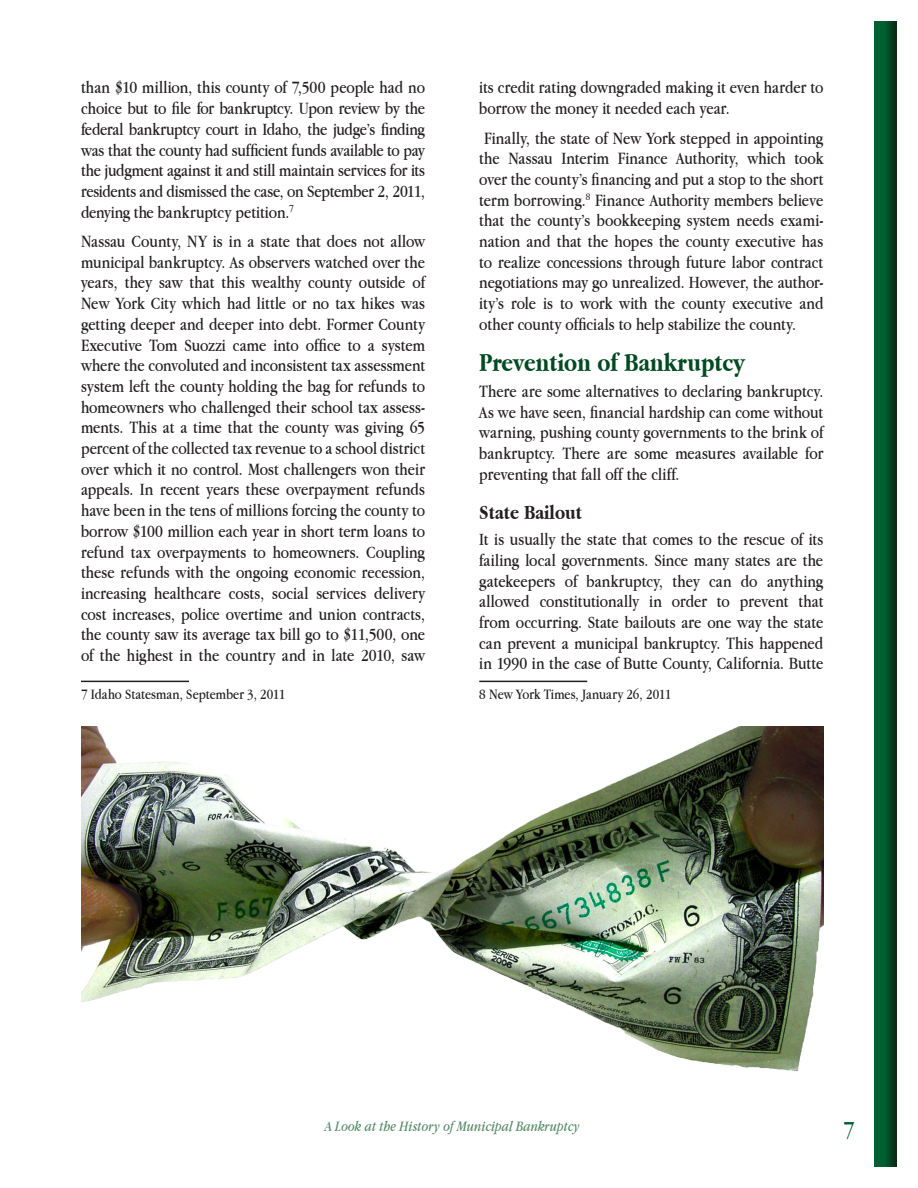
<style>
.page{position:relative;width:918px;height:1188px;background:#fff}
.page>*{position:absolute;margin:0;border:0;box-sizing:border-box;transform-origin:0 0}
.Section{font:700 27px "Apple Garamond";color:#004a22}
.t1{font:25.5px "Apple Garamond";color:#006032}
.Sub1{font:700 21px "Apple Garamond";color:#231f20}
.basic_body_text{font:18px/20.7px "Apple Garamond";color:#231f20;text-align:justify}
.endnotes{font:18px/20.7px "Apple Garamond";letter-spacing:-.005em;color:#231f20;text-align:justify}
.endnotes-2{font:15px "Apple Garamond";color:#231f20}
.t2{font:italic 15px "Apple Garamond";letter-spacing:.005em;color:#568a68}
</style>
<div class="page">
<svg style="left:875px;top:22px;width:21px;height:1144px"></svg>
<hr style="left:81px;top:681px;width:108px;height:1px;background:#231f20">
<hr style="left:479px;top:681px;width:108px;height:1px;background:#231f20">
<img style="left:81px;top:727px;width:743px;height:344px">
<p class="endnotes" style="left:81px;top:77px;width:346px">than $10 million, this county of 7,500 people had no choice but to file for bankruptcy. Upon review by the federal bankruptcy court in Idaho, the judge’s finding was that the county had sufficient funds available to pay the judgment against it and still maintain services for its residents and dismissed the case, on September 2, 2011, denying the bankruptcy petition.<sup>7</sup></p>
<p class="basic_body_text" style="left:81px;top:231px;width:346px">Nassau County, NY is in a state that does not allow municipal bankruptcy. As observers watched over the years, they saw that this wealthy county outside of New York City which had little or no tax hikes was getting deeper and deeper into debt. Former County Executive Tom Suozzi came into office to a system where the convoluted and inconsistent tax assessment system left the county holding the bag for refunds to homeowners who challenged their school tax assess&shy;ments. This at a time that the county was giving 65 percent of the collected tax revenue to a school district over which it no control. Most challengers won their appeals. In recent years these overpayment refunds have been in the tens of millions forcing the county to borrow $100 million each year in short term loans to refund tax overpayments to homeowners. Coupling these refunds with the ongoing economic recession, increasing healthcare costs, social services delivery cost increases, police overtime and union contracts, the county saw its average tax bill go to $11,500, one of the highest in the country and in late 2010, saw</p>
<p class="endnotes-2" style="left:81px;top:685px;width:206px">7 Idaho Statesman, September 3, 2011</p>
<p class="endnotes" style="left:479px;top:77px;width:346px">its credit rating downgraded making it even harder to borrow the money it needed each year.</p>
<p class="basic_body_text" style="left:479px;top:127px;width:346px">Finally, the state of New York stepped in appointing the Nassau Interim Finance Authority, which took over the county’s financing and put a stop to the short term borrowing.<sup>8</sup> Finance Authority members believe that the county’s bookkeeping system needs exami&shy;nation and that the hopes the county executive has to realize concessions through future labor contract negotiations may go unrealized. However, the author&shy;ity’s role is to work with the county executive and other county officials to help stabilize the county.</p>
<p class="Section" style="left:479px;top:347px;width:267px">Prevention of Bankruptcy</p>
<p class="basic_body_text" style="left:479px;top:381px;width:346px">There are some alternatives to declaring bankruptcy.<br>As we have seen, financial hardship can come without warning, pushing county governments to the brink of bankruptcy. There are some measures available for preventing that fall off the cliff.</p>
<p class="Sub1" style="left:479px;top:501px;width:104px">State Bailout</p>
<p class="basic_body_text" style="left:479px;top:529px;width:346px">It is usually the state that comes to the rescue of its failing local governments. Since many states are the gatekeepers of bankruptcy, they can do anything allowed constitutionally in order to prevent that from occurring. State bailouts are one way the state can prevent a municipal bankruptcy. This happened in 1990 in the case of Butte County, California. Butte</p>
<p class="endnotes-2" style="left:479px;top:685px;width:194px">8 New York Times, January 26, 2011</p>
<p class="t2" style="left:325px;top:1117px;width:257px">A Look at the History of Municipal Bankruptcy</p>
<h2 class="t1" style="left:844px;top:1115px;width:13px">7</h2>
</div>
